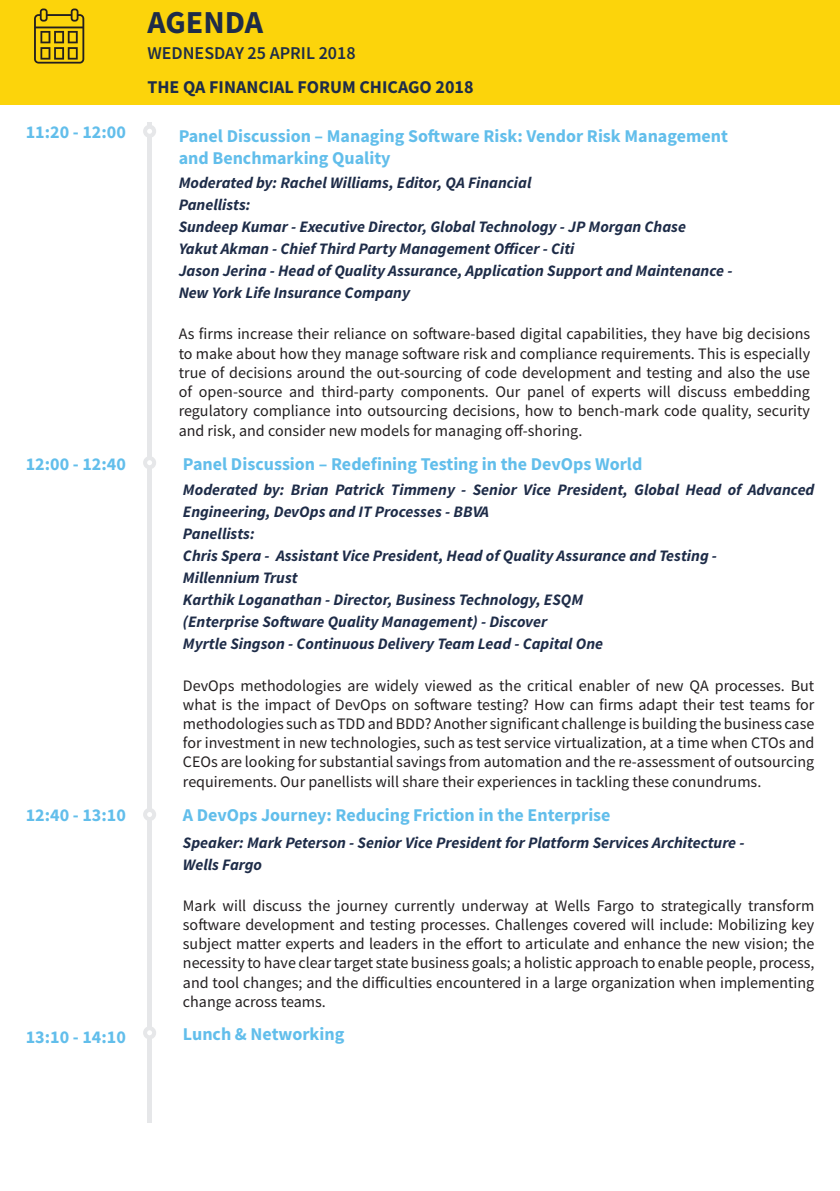
<style>
.page{position:relative;width:840px;height:1191px;background:#fff}
.page>*{position:absolute;margin:0;border:0;box-sizing:border-box;transform-origin:0 0}
.t1{font:700 32px "Source Sans Pro";color:#1e2c48}
.t2{font:700 18px "Source Sans Pro";color:#62beeb}
.t3{font:700 18px "Source Sans Pro";color:#1e2c48}
.t4{font:600 18px "Source Sans Pro";color:#1e2c48}
.t5{font:16px/19.2px "Source Sans Pro";color:#231f20;text-align:justify}
.t6{font:italic 700 16px/22px "Source Sans Pro";color:#1e2c48}
</style>
<div class="page">
<div style="left:147px;top:122px;width:5px;height:1000px;background:#e6e7e9"></div>
<div style="left:145px;top:127px;width:9px;height:9px;background:#fff;border-radius:50%"></div>
<div style="left:143px;top:125px;width:13px;height:13px;border:4px solid #e6e7e9;border-radius:50%"></div>
<div style="left:145px;top:458px;width:9px;height:9px;background:#fff;border-radius:50%"></div>
<div style="left:143px;top:456px;width:13px;height:13px;border:4px solid #e6e7e9;border-radius:50%"></div>
<div style="left:0;top:0;width:839px;height:104px;background:#fcd40b"></div>
<svg style="left:34px;top:8px;width:50px;height:56px"></svg>
<div style="left:145px;top:810px;width:9px;height:9px;background:#fff;border-radius:50%"></div>
<div style="left:143px;top:808px;width:13px;height:13px;border:4px solid #e6e7e9;border-radius:50%"></div>
<div style="left:145px;top:1028px;width:9px;height:9px;background:#fff;border-radius:50%"></div>
<div style="left:143px;top:1026px;width:13px;height:13px;border:4px solid #e6e7e9;border-radius:50%"></div>
<p class="t1" style="left:147px;top:0;width:117px">AGENDA</p>
<p class="t4" style="left:147px;top:41px;width:209px">WEDNESDAY 25 APRIL 2018</p>
<p class="t3" style="left:147px;top:75px;width:327px">THE QA FINANCIAL FORUM CHICAGO 2018</p>
<p class="t2" style="left:26px;top:120px;width:102px">11:20 - 12:00</p>
<p class="t2" style="left:178px;top:124px;width:550px">Panel Discussion – Managing Software Risk: Vendor Risk Management</p>
<p class="t2" style="left:178px;top:146px;width:213px">and Benchmarking Quality</p>
<p class="t6" style="left:178px;top:172px;width:354px">Moderated by: Rachel Williams, Editor, QA Financial</p>
<p class="t6" style="left:178px;top:194px;width:73px">Panellists:</p>
<p class="t6" style="left:178px;top:216px;width:508px">Sundeep Kumar - Executive Director, Global Technology - JP Morgan Chase</p>
<p class="t6" style="left:178px;top:238px;width:397px">Yakut Akman - Chief Third Party Management Officer - Citi</p>
<p class="t6" style="left:178px;top:260px;width:555px">Jason Jerina - Head of Quality Assurance, Application Support and Maintenance -</p>
<p class="t6" style="left:178px;top:282px;width:233px">New York Life Insurance Company</p>
<p class="t5" style="left:178px;top:324px;width:632px">As firms increase their reliance on software-based digital capabilities, they have big decisions to make about how they manage software risk and compliance requirements. This is especially true of decisions around the out-sourcing of code development and testing and also the use of open-source and third-party components. Our panel of experts will discuss embedding regulatory compliance into outsourcing decisions, how to bench-mark code quality, security and risk, and consider new models for managing off-shoring.</p>
<p class="t2" style="left:26px;top:451px;width:102px">12:00 - 12:40</p>
<p class="t2" style="left:183px;top:451px;width:460px">Panel Discussion – Redefining Testing in the DevOps World</p>
<p class="t6" style="left:183px;top:479px;width:632px">Moderated by: Brian Patrick Timmeny - Senior Vice President, Global Head of Advanced<br>Engineering, DevOps and IT Processes - BBVA</p>
<p class="t6" style="left:183px;top:523px;width:73px">Panellists:</p>
<p class="t6" style="left:183px;top:545px;width:535px">Chris Spera - Assistant Vice President, Head of Quality Assurance and Testing -</p>
<p class="t6" style="left:183px;top:567px;width:116px">Millennium Trust</p>
<p class="t6" style="left:183px;top:589px;width:401px">Karthik Loganathan - Director, Business Technology, ESQM</p>
<p class="t6" style="left:183px;top:611px;width:365px">(Enterprise Software Quality Management) - Discover</p>
<p class="t6" style="left:183px;top:633px;width:421px">Myrtle Singson - Continuous Delivery Team Lead - Capital One</p>
<p class="t5" style="left:183px;top:675px;width:632px">DevOps methodologies are widely viewed as the critical enabler of new QA processes. But what is the impact of DevOps on software testing? How can firms adapt their test teams for methodologies such as TDD and BDD? Another significant challenge is building the business case for investment in new technologies, such as test service virtualization, at a time when CTOs and CEOs are looking for substantial savings from automation and the re-assessment of outsourcing requirements. Our panellists will share their experiences in tackling these conundrums.</p>
<p class="t2" style="left:26px;top:803px;width:102px">12:40 - 13:10</p>
<p class="t2" style="left:26px;top:1024px;width:102px">13:10 - 14:10</p>
<p class="t2" style="left:183px;top:803px;width:429px">A DevOps Journey: Reducing Friction in the Enterprise</p>
<p class="t6" style="left:183px;top:831px;width:563px">Speaker: Mark Peterson - Senior Vice President for Platform Services Architecture -</p>
<p class="t6" style="left:183px;top:853px;width:81px">Wells Fargo</p>
<p class="t5" style="left:183px;top:895px;width:632px">Mark will discuss the journey currently underway at Wells Fargo to strategically transform software development and testing processes. Challenges covered will include: Mobilizing key subject matter experts and leaders in the effort to articulate and enhance the new vision; the necessity to have clear target state business goals; a holistic approach to enable people, process, and tool changes; and the difficulties encountered in a large organization when implementing change across teams.</p>
<p class="t2" style="left:183px;top:1021px;width:163px">Lunch &amp; Networking</p>
</div>
